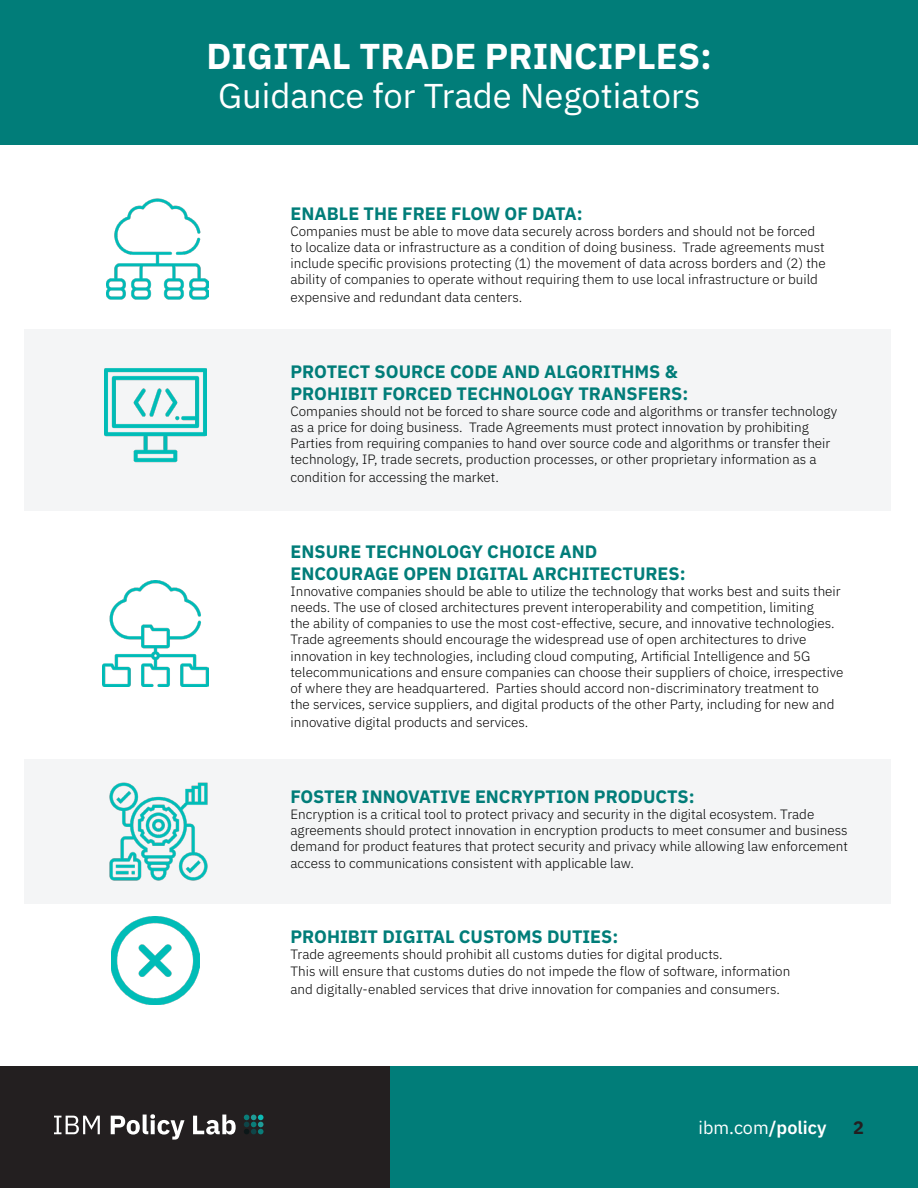
<style>
.page{position:relative;width:918px;height:1188px;background:#fff}
.page>*{position:absolute;margin:0;border:0;box-sizing:border-box;transform-origin:0 0}
.t1{font:700 36px "IBM Plex Sans";color:#fff}
.t2{font:34.5px "IBM Plex Sans";color:#fff}
.t3{font:700 18px "IBM Plex Sans";color:#017d79}
.t4{font:18px "IBM Plex Sans";color:#fff}
.Section_Header_-_Ali{font:700 18px "IBM Plex Sans";color:#231f20}
.t5{font:300 13.5px/16.2px "IBM Plex Sans";color:#000}
.s1{font-weight:600}
</style>
<div class="page">
<div style="left:0;top:1066px;width:390px;height:122px;background:#231f20"></div>
<div style="left:390px;top:1066px;width:528px;height:122px;background:#017d79"></div>
<svg style="left:54px;top:1116px;width:46px;height:18px"></svg>
<svg style="left:111px;top:1114px;width:74px;height:26px"></svg>
<svg style="left:193px;top:1115px;width:43px;height:20px"></svg>
<svg style="left:244px;top:1115px;width:20px;height:19px"></svg>
<div style="left:0;top:0;width:918px;height:145px;background:#017d79"></div>
<div style="left:25px;top:329px;width:866px;height:182px;background:#f4f5f6"></div>
<div style="left:25px;top:759px;width:866px;height:145px;background:#f4f5f6"></div>
<img style="left:103px;top:581px;width:105px;height:105px">
<img style="left:104px;top:368px;width:103px;height:95px">
<img style="left:106px;top:198px;width:103px;height:102px">
<img style="left:109px;top:782px;width:99px;height:99px">
<img style="left:111px;top:916px;width:88px;height:89px">
<p class="t1" style="left:207px;top:27px;width:507px">DIGITAL TRADE PRINCIPLES:</p>
<p class="t2" style="left:218px;top:69px;width:484px">Guidance for Trade Negotiators</p>
<p class="t3" style="left:291px;top:199px;width:294px">ENABLE THE FREE FLOW OF DATA:</p>
<p class="t5" style="left:291px;top:222px;width:537px">Companies must be able to move data securely across borders and should not be forced to localize data or infrastructure as a condition of doing business. Trade agreements must include specific provisions protecting (1) the movement of data across borders and (2) the ability of companies to operate without requiring them to use local infrastructure or build</p>
<p class="t5" style="left:291px;top:288px;width:233px">expensive and redundant data centers.</p>
<p class="t3" style="left:291px;top:357px;width:389px">PROTECT SOURCE CODE AND ALGORITHMS &amp;</p>
<p class="t3" style="left:291px;top:379px;width:399px">PROHIBIT FORCED TECHNOLOGY TRANSFERS:</p>
<p class="t5" style="left:291px;top:402px;width:548px">Companies should not be forced to share source code and algorithms or transfer technology as a price for doing business. Trade Agreements must protect innovation by prohibiting Parties from requiring companies to hand over source code and algorithms or transfer their technology, IP, trade secrets, production processes, or other proprietary information as a</p>
<p class="t5" style="left:291px;top:468px;width:210px">condition for accessing the market.</p>
<p class="t3" style="left:291px;top:537px;width:308px">ENSURE TECHNOLOGY CHOICE AND</p>
<p class="t3" style="left:291px;top:559px;width:397px">ENCOURAGE OPEN DIGITAL ARCHITECTURES:</p>
<p class="t5" style="left:291px;top:582px;width:555px">Innovative companies should be able to utilize the technology that works best and suits their needs. The use of closed architectures prevent interoperability and competition, limiting<br>the ability of companies to use the most cost-effective, secure, and innovative technologies.<br>Trade agreements should encourage the widespread use of open architectures to drive innovation in key technologies, including cloud computing, Artificial Intelligence and 5G telecommunications and ensure companies can choose their suppliers of choice, irrespective of where they are headquartered. Parties should accord non-discriminatory treatment to<br>the services, service suppliers, and digital products of the other Party, including for new and</p>
<p class="t5" style="left:291px;top:713px;width:239px">innovative digital products and services.</p>
<p class="t3" style="left:291px;top:782px;width:406px">FOSTER INNOVATIVE ENCRYPTION PRODUCTS:</p>
<p class="t5" style="left:291px;top:805px;width:559px">Encryption is a critical tool to protect privacy and security in the digital ecosystem. Trade agreements should protect innovation in encryption products to meet consumer and business demand for product features that protect security and privacy while allowing law enforcement access to communications consistent with applicable law.</p>
<p class="t3" style="left:291px;top:923px;width:329px">PROHIBIT DIGITAL CUSTOMS DUTIES:</p>
<p class="t5" style="left:291px;top:945px;width:434px">Trade agreements should prohibit all customs duties for digital products.</p>
<p class="t5" style="left:291px;top:962px;width:501px">This will ensure that customs duties do not impede the flow of software, information</p>
<p class="t5" style="left:291px;top:980px;width:491px">and digitally-enabled services that drive innovation for companies and consumers.</p>
<h3 class="t4" style="left:699px;top:1114px;width:129px">ibm.com<span class="s1">/policy</span></h3>
<p class="Section_Header_-_Ali" style="left:853px;top:1113px;width:12px">2</p>
</div>
